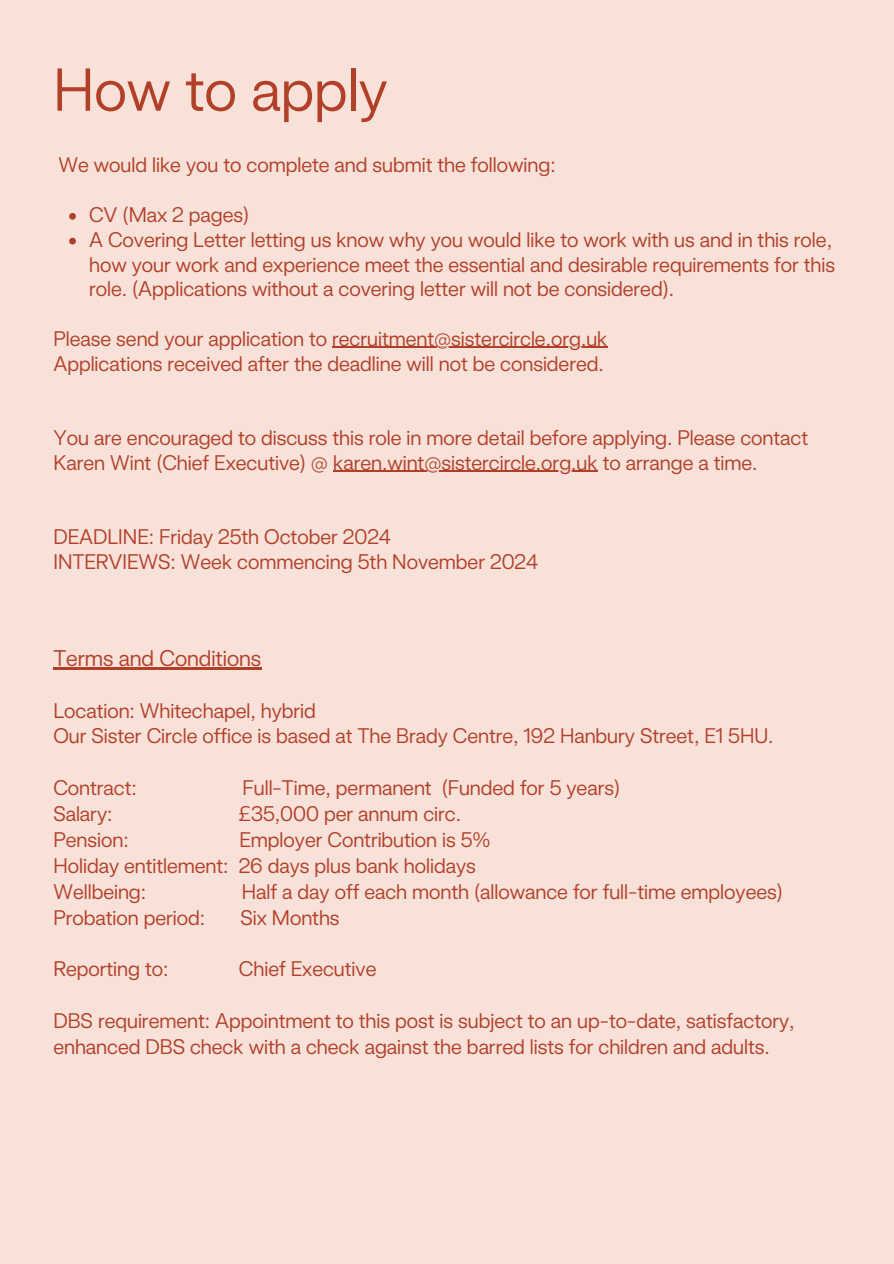
<style>
.page{position:relative;width:894px;height:1264px;background:#fff}
.page>*{position:absolute;margin:0;border:0;box-sizing:border-box;transform-origin:0 0}
.t1{font:60px "Universal Sans Display 330";color:#b24029}
.t2{font:22.5px "Universal Sans Display 330";color:#b24029}
.t3{font:21px/24.8px "Universal Sans Display 330";color:#b24029}
</style>
<div class="page">
<div style="left:0;top:0;width:893px;height:1263px;background:#f7e1d9"></div>
<svg style="left:69px;top:213px;width:7px;height:7px"></svg>
<svg style="left:69px;top:238px;width:7px;height:6px"></svg>
<hr style="left:332px;top:347px;width:275px;height:1px;background:#b24029">
<hr style="left:333px;top:470px;width:264px;height:2px;background:#b24029">
<hr style="left:53px;top:667px;width:208px;height:2px;background:#b24029">
<p class="t1" style="left:53px;top:54px;width:336px">How to apply</p>
<h1 class="t3" style="left:58px;top:153px;width:498px">We would like you to complete and submit the following:</h1>
<p class="t3" style="left:89px;top:202px;width:162px">CV (Max 2 pages)</p>
<p class="t3" style="left:89px;top:227px;width:747px">A Covering Letter letting us know why you would like to work with us and in this role, how your work and experience meet the essential and desirable requirements for this role. (Applications without a covering letter will not be considered).</p>
<p class="t3" style="left:53px;top:326px;width:555px">Please send your application to recruitment@sistercircle.org.uk</p>
<p class="t3" style="left:53px;top:351px;width:551px">Applications received after the deadline will not be considered.</p>
<p class="t3" style="left:53px;top:425px;width:756px">You are encouraged to discuss this role in more detail before applying. Please contact<br>Karen Wint (Chief Executive) @ karen.wint@sistercircle.org.uk to arrange a time.</p>
<p class="t3" style="left:53px;top:524px;width:339px">DEADLINE: Friday 25th October 2024</p>
<p class="t3" style="left:53px;top:549px;width:486px">INTERVIEWS: Week commencing 5th November 2024</p>
<p class="t2" style="left:53px;top:644px;width:209px">Terms and Conditions</p>
<p class="t3" style="left:53px;top:697px;width:264px">Location: Whitechapel, hybrid</p>
<p class="t3" style="left:53px;top:723px;width:721px">Our Sister Circle office is based at The Brady Centre, 192 Hanbury Street, E1 5HU.</p>
<p class="t3" style="left:53px;top:775px;width:85px">Contract:</p>
<p class="t3" style="left:242px;top:775px;width:379px">Full-Time, permanent (Funded for 5 years)</p>
<p class="t3" style="left:53px;top:801px;width:60px">Salary:</p>
<p class="t3" style="left:238px;top:801px;width:224px">£35,000 per annum circ.</p>
<p class="t3" style="left:53px;top:827px;width:77px">Pension:</p>
<p class="t3" style="left:239px;top:827px;width:252px">Employer Contribution is 5%</p>
<p class="t3" style="left:53px;top:853px;width:424px">Holiday entitlement: 26 days plus bank holidays</p>
<p class="t3" style="left:53px;top:879px;width:94px">Wellbeing:</p>
<p class="t3" style="left:242px;top:879px;width:542px">Half a day off each month (allowance for full-time employees)</p>
<p class="t3" style="left:53px;top:904px;width:153px">Probation period:</p>
<p class="t3" style="left:240px;top:904px;width:101px">Six Months</p>
<p class="t3" style="left:53px;top:956px;width:116px">Reporting to:</p>
<p class="t3" style="left:239px;top:956px;width:139px">Chief Executive</p>
<p class="t3" style="left:53px;top:1007px;width:742px;line-height:25.8px">DBS requirement: Appointment to this post is subject to an up-to-date, satisfactory, enhanced DBS check with a check against the barred lists for children and adults.</p>
</div>
